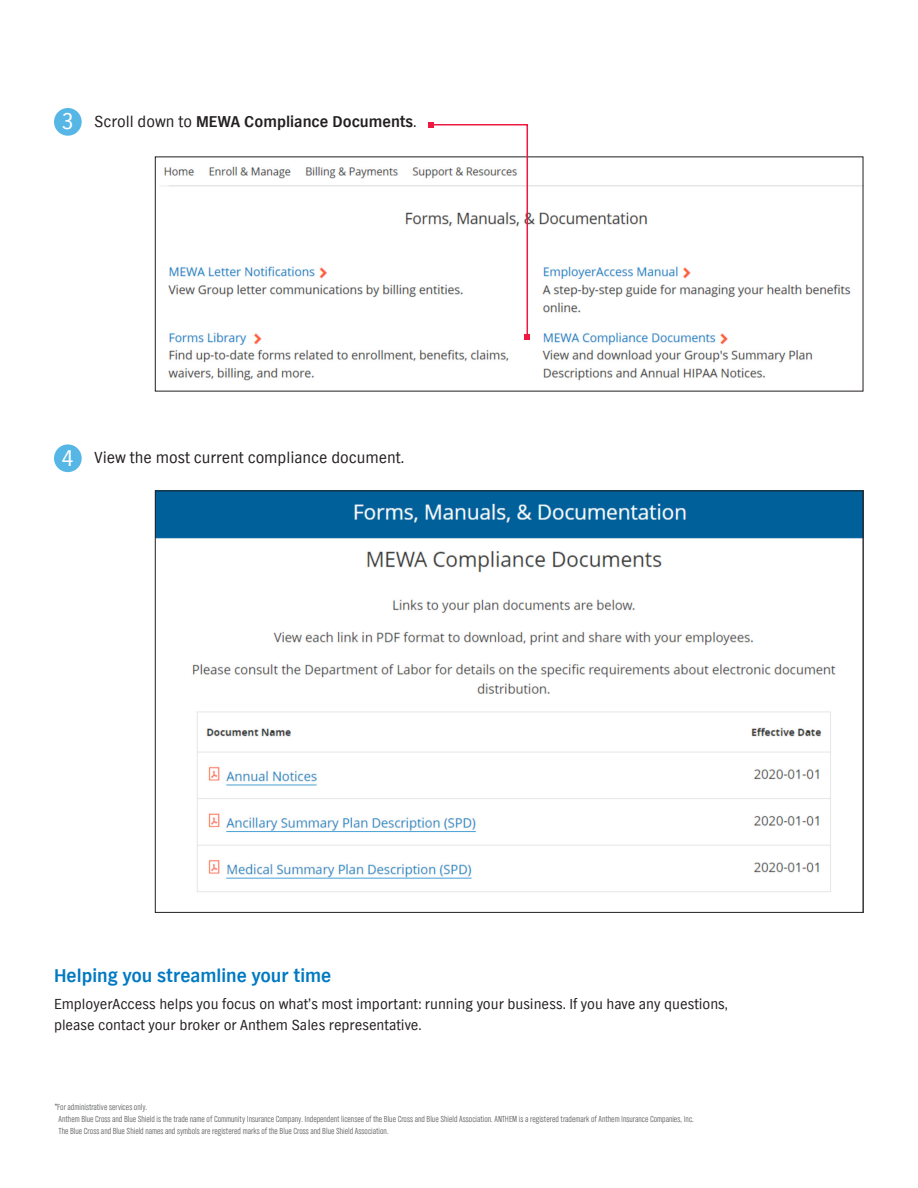
<style>
.page{position:relative;width:918px;height:1188px;background:#fff}
.page>*{position:absolute;margin:0;border:0;box-sizing:border-box;transform-origin:0 0}
.Call-out_Body{font:23.55px "TV Nord EF";color:#fff}
.Head__12_13__TVNord{font:700 19.5px "TV Nord EF";color:#0079c2}
.Body_copy__10_13__TV{font:16.5px "TV Nord EF";color:#231f20}
.Body_copy__10_13__TV-2{font:700 16.5px "TV Nord EF";color:#231f20}
.t1{font:15px/21px "TV Nord EF";color:#231f20}
.Form{font:9px/12px "TV Nord EF Light Con";color:#57585a}
.s1{font-weight:400}
</style>
<div class="page">
<img style="left:161px;top:166px;width:700px;height:215px">
<img style="left:157px;top:493px;width:704px;height:399px">
<svg style="left:428px;top:122px;width:102px;height:218px"></svg>
<div style="left:54px;top:108px;width:28px;height:28px;background:#56b7e7;border-radius:50%"></div>
<div style="left:54px;top:444px;width:28px;height:28px;background:#56b7e7;border-radius:50%"></div>
<p class="Call-out_Body" style="left:62px;top:109px;width:14px">3</p>
<p class="Body_copy__10_13__TV-2" style="left:94px;top:113px;width:324px"><span class="s1">Scroll down to</span> MEWA Compliance Documents<span class="s1">.</span></p>
<p class="Call-out_Body" style="left:62px;top:445px;width:14px">4</p>
<p class="Body_copy__10_13__TV" style="left:94px;top:449px;width:311px">View the most current compliance document.</p>
<p class="Head__12_13__TVNord" style="left:54px;top:965px;width:279px">Helping you streamline your time</p>
<p class="t1" style="left:54px;top:994px;width:675px">EmployerAccess helps you focus on what’s most important: running your business. If you have any questions, please contact your broker or Anthem Sales representative.</p>
<p class="Form" style="left:54px;top:1101px;width:95px">*For administrative services only.</p>
<p class="Form" style="left:59px;top:1113px;width:637px">Anthem Blue Cross and Blue Shield is the trade name of Community Insurance Company. Independent licensee of the Blue Cross and Blue Shield Association. ANTHEM is a registered trademark of Anthem Insurance Companies, Inc.<br>The Blue Cross and Blue Shield names and symbols are registered marks of the Blue Cross and Blue Shield Association.</p>
</div>
